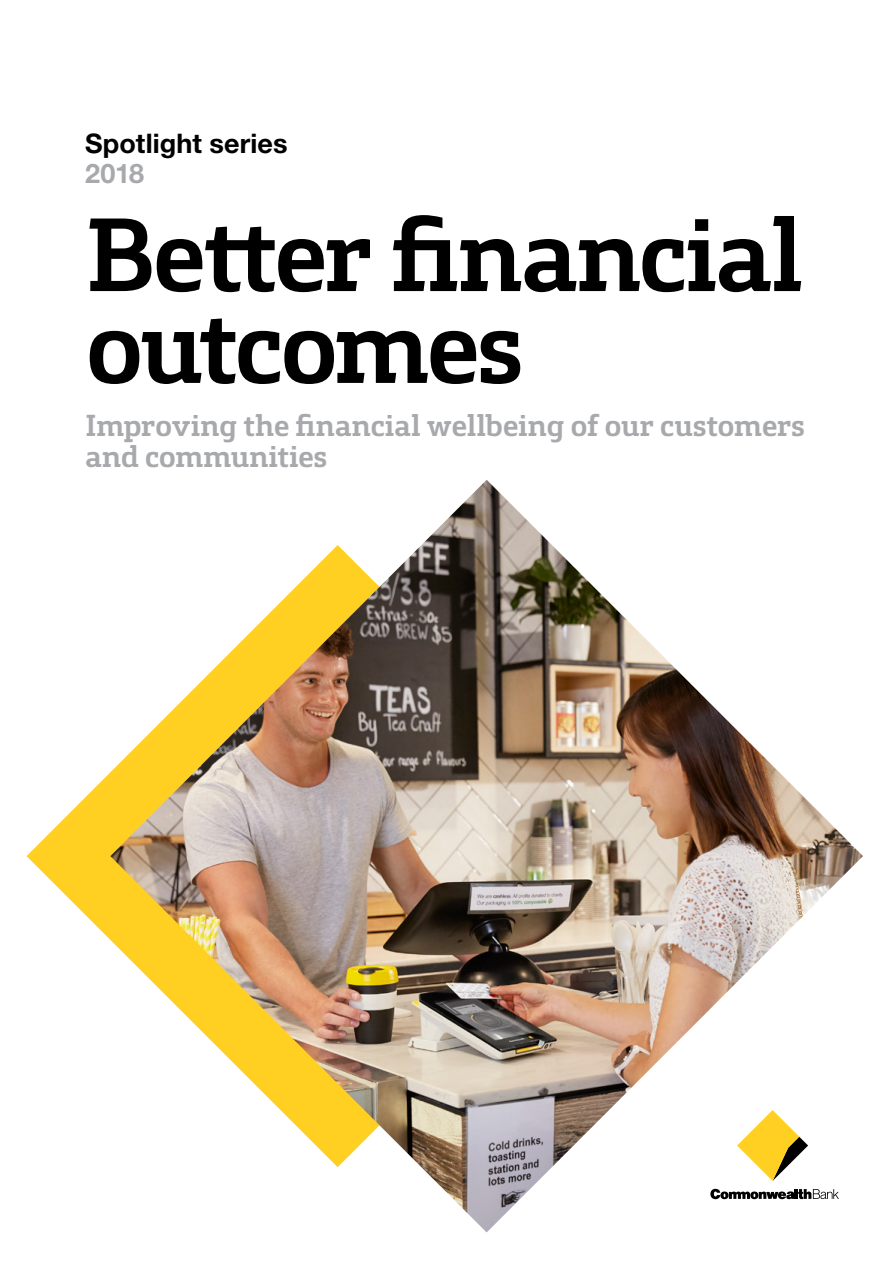
<style>
.page{position:relative;width:893px;height:1263px;background:#fff}
.page>*{position:absolute;margin:0;border:0;box-sizing:border-box;transform-origin:0 0}
.t1{font:700 97.5px/91.8px "CBA Slab";letter-spacing:-.045em;color:#000}
.t2{font:700 28.5px/31.5px "CBA Slab";letter-spacing:-.02em;color:#a7a9ac}
.t3{font:700 27px "Helvetica Neue";letter-spacing:.005em;color:#000}
.t4{font:700 27px "Helvetica Neue";color:#a7a9ac}
</style>
<div class="page">
<svg style="left:27px;top:773px;width:83px;height:167px"></svg>
<img style="left:110px;top:480px;width:753px;height:752px">
<p class="t3" style="left:85px;top:126px;width:204px">Spotlight series</p>
<p class="t4" style="left:85px;top:156px;width:61px">2018</p>
<h1 class="t1" style="left:85px;top:198px;width:720px">Better financial outcomes</h1>
<p class="t2" style="left:85px;top:406px;width:722px">Improving the financial wellbeing of our customers and communities</p>
</div>
